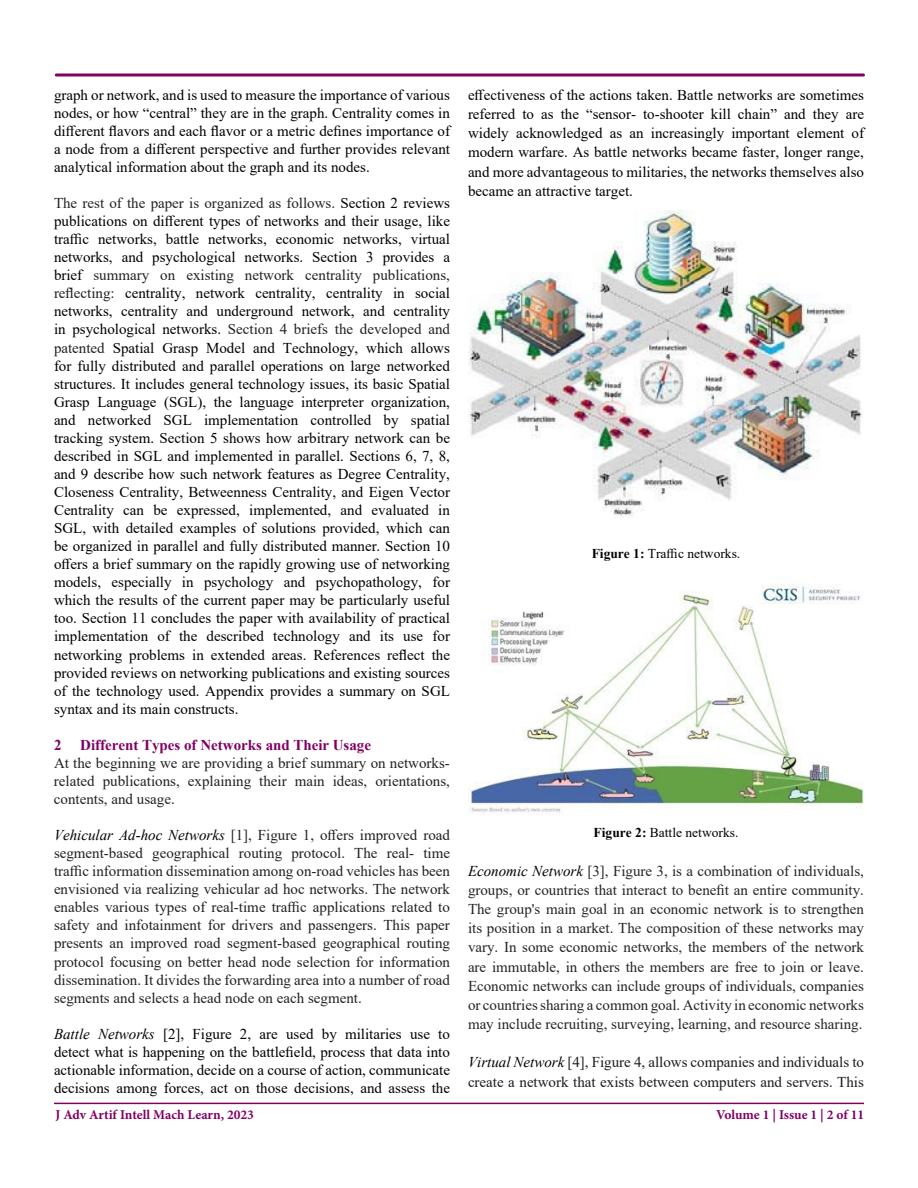
<style>
.page{position:relative;width:918px;height:1188px;background:#fff}
.page>*{position:absolute;margin:0;border:0;box-sizing:border-box;transform-origin:0 0}
.t1{font:15px/18px "Times New Roman";color:#000;text-align:justify}
.t2{font:15px/18px "Times New Roman";color:#212121;text-align:justify}
.t3{font:15px/19.2px "Times New Roman";color:#242424;text-align:justify}
.t4{font:15px/19.2px "Times New Roman";color:#1c1c1c}
.t5{font:700 15px "Times New Roman";color:#800064}
.t6{font:700 13.5px "Minion Pro";color:#800064}
.t7{font:13.5px "Times New Roman";color:#000}
.s1{color:#232323}
.s2{color:#212121}
.s3{font-style:italic;color:#000}
.s4{font-style:italic}
.s5{font-weight:700}
</style>
<div class="page">
<hr style="left:54px;top:1103px;width:810px;height:1px;background:#800064">
<div style="left:55px;top:74px;width:810px;height:2px;border:2px solid #800064"></div>
<img style="left:468px;top:211px;width:394px;height:306px">
<img style="left:468px;top:584px;width:396px;height:229px">
<p class="t1" style="left:54px;top:85px;width:398px">graph or network, and is used to measure the importance of various nodes, or how “central” they are in the graph. Centrality comes in different flavors and each flavor or a metric defines importance of a node from a different perspective and further provides relevant analytical information about the graph and its nodes.</p>
<p class="t1" style="left:54px;top:194px;width:398px"><span class="s1">The rest of the paper is organized as follows.</span> Section 2 reviews publications on different types of networks and their usage, like traffic networks, battle networks, economic networks, virtual networks, and psychological networks. Section 3 provides a brief <span class="s2">summary on existing network centrality publications, reflecting:</span> centrality, network centrality, centrality in social networks, centrality and underground network, and centrality in psychological networks. <span class="s2">Section 4 briefs the developed and patented</span> Spatial Grasp Model and Technology, which allows for fully distributed and parallel operations on large networked structures. It includes general technology issues, its basic Spatial Grasp Language (SGL), the language interpreter organization, and networked SGL implementation controlled by spatial tracking system. Section 5 shows how arbitrary network can be described in SGL and implemented in parallel. Sections 6, 7, 8, and 9 describe how such network features as Degree Centrality, Closeness Centrality, Betweenness Centrality, and Eigen Vector Centrality can be expressed, implemented, and evaluated in SGL, with detailed examples of solutions provided, which can be organized in parallel and fully distributed manner. Section 10 offers a brief summary on the rapidly growing use of networking models, especially in psychology and psychopathology, for which the results of the current paper may be particularly useful too. Section 11 concludes the paper with availability of practical implementation of the described technology and its use for networking problems in extended areas. References reflect the provided reviews on networking publications and existing sources of the technology used. Appendix provides a summary on SGL syntax and its main constructs.</p>
<p class="t5" style="left:54px;top:734px;width:9px">2</p>
<p class="t5" style="left:80px;top:734px;width:292px">Different Types of Networks and Their Usage</p>
<p class="t2" style="left:54px;top:753px;width:397px">At the beginning we are providing a brief summary on networks&shy;related publications, explaining their main ideas, orientations, contents, and usage.</p>
<p class="t2" style="left:54px;top:826px;width:398px"><span class="s3">Vehicular Ad-hoc Networks</span> [1], Figure 1, offers improved road segment-based geographical routing protocol. The real- time traffic information dissemination among on-road vehicles has been envisioned via realizing vehicular ad hoc networks. The network enables various types of real-time traffic applications related to safety and infotainment for drivers and passengers. This paper presents an improved road segment-based geographical routing protocol focusing on better head node selection for information dissemination. It divides the forwarding area into a number of road segments and selects a head node on each segment.</p>
<p class="t1" style="left:54px;top:1024px;width:398px"><span class="s4">Battle Networks</span> [2], Figure 2, are used by militaries use to detect what is happening on the battlefield, process that data into actionable information, decide on a course of action, communicate decisions among forces, act on those decisions, and assess the</p>
<p class="t1" style="left:468px;top:85px;width:398px;line-height:19.2px">effectiveness of the actions taken. Battle networks are sometimes referred to as the “sensor- to-shooter kill chain” and they are widely acknowledged as an increasingly important element of modern warfare. As battle networks became faster, longer range, and more advantageous to militaries, the networks themselves also became an attractive target.</p>
<p class="t7" style="left:592px;top:544px;width:150px"><span class="s5">Figure 1:</span> Traffic networks.</p>
<p class="t7" style="left:594px;top:823px;width:146px"><span class="s5">Figure 2:</span> Battle networks.</p>
<p class="t3" style="left:468px;top:861px;width:398px"><span class="s3">Economic Network</span> [3], Figure 3, is a combination of individuals, groups, or countries that interact to benefit an entire community.<br>The group's main goal in an economic network is to strengthen its position in a market. The composition of these networks may vary. In some economic networks, the members of the network are immutable, in others the members are free to join or leave.<br>Economic networks can include groups of individuals, companies or countries sharing a common goal. Activity in economic networks may include recruiting, surveying, learning, and resource sharing.</p>
<p class="t4" style="left:468px;top:1052px;width:398px"><span class="s3">Virtual Network</span> [4], Figure 4, allows companies and individuals to create a network that exists between computers and servers. This</p>
<p class="t6" style="left:55px;top:1105px;width:200px">J Adv Artif Intell Mach Learn, 2023</p>
<p class="t6" style="left:716px;top:1106px;width:150px">Volume 1 | Issue 1 | 2 of 11</p>
</div>
